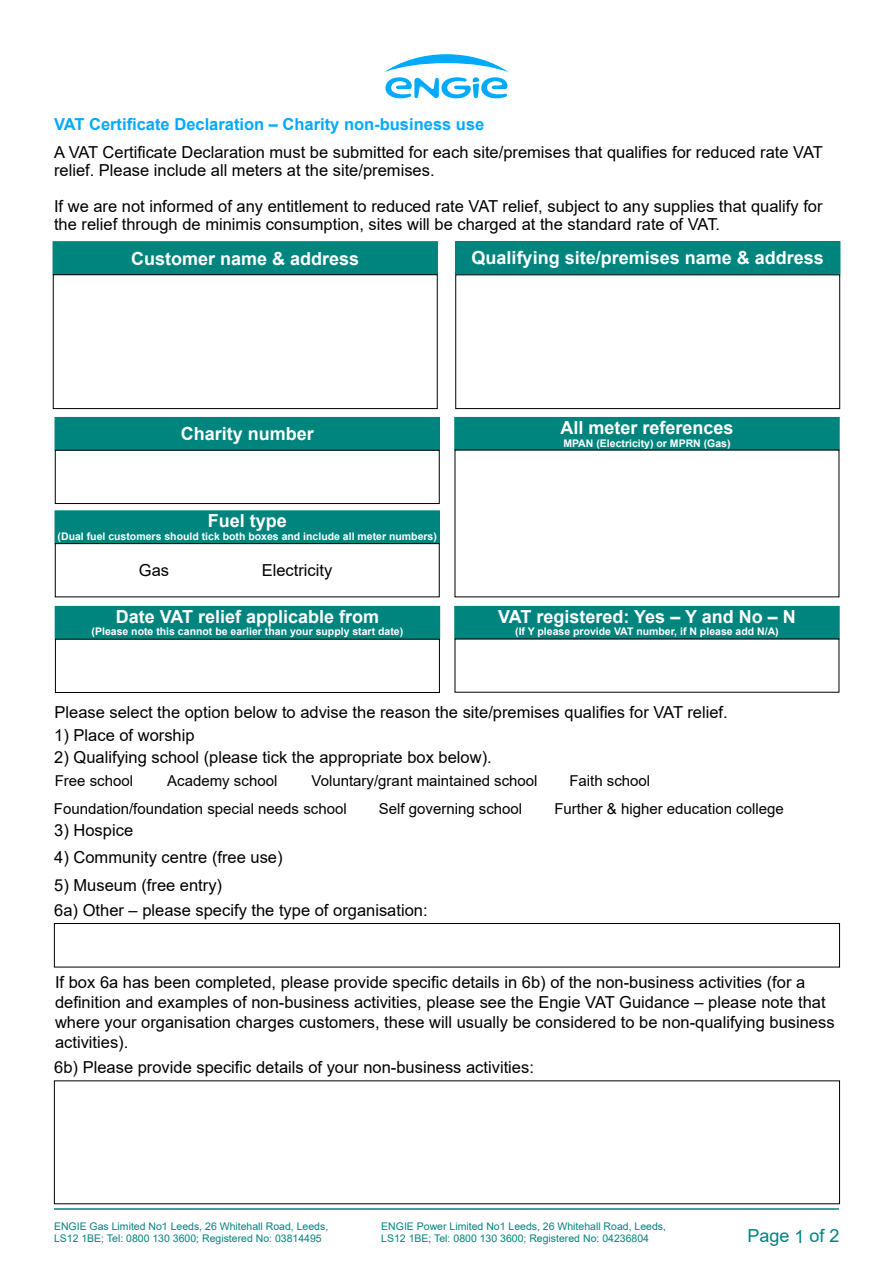
<style>
.page{position:relative;width:893px;height:1263px;background:#fff}
.page>*{position:absolute;margin:0;border:0;box-sizing:border-box;transform-origin:0 0}
.t1{font:700 18px "Arial";color:#fff}
.t2{font:18px "Arial";color:#00847e}
.t3{font:16.5px/19.8px "Arial";color:#000}
.t4{font:700 16.5px "Arial";color:#0af}
.t5{font:15px/27.6px "Arial";color:#000}
.t6{font:700 10.5px "Arial";color:#fff}
.t7{font:10.5px/12.6px "Arial";color:#00847e}
</style>
<div class="page">
<hr style="left:54px;top:1208px;width:785px;height:2px;background:#00847e">
<div style="left:54px;top:923px;width:786px;height:44px;border:1px solid #000"></div>
<svg style="left:384px;top:54px;width:125px;height:45px"></svg>
<div style="left:456px;top:242px;width:384px;height:32px;background:#00847e"></div>
<div style="left:455px;top:241px;width:385px;height:34px;border:2px solid #00847e"></div>
<div style="left:53px;top:242px;width:384px;height:32px;background:#00847e"></div>
<div style="left:53px;top:241px;width:385px;height:34px;border:2px solid #00847e"></div>
<div style="left:53px;top:274px;width:385px;height:135px;border:1px solid #000"></div>
<div style="left:455px;top:274px;width:385px;height:135px;border:1px solid #000"></div>
<div style="left:455px;top:418px;width:384px;height:32px;background:#00847e"></div>
<div style="left:454px;top:417px;width:386px;height:33px;border:2px solid #00847e"></div>
<div style="left:55px;top:418px;width:384px;height:32px;background:#00847e"></div>
<div style="left:55px;top:417px;width:385px;height:33px;border:2px solid #00847e"></div>
<div style="left:55px;top:450px;width:385px;height:54px;border:1px solid #000"></div>
<div style="left:55px;top:511px;width:384px;height:32px;background:#00847e"></div>
<div style="left:55px;top:510px;width:385px;height:34px;border:2px solid #00847e"></div>
<div style="left:55px;top:543px;width:385px;height:54px;border:1px solid #000"></div>
<div style="left:455px;top:607px;width:384px;height:31px;background:#00847e"></div>
<div style="left:454px;top:606px;width:386px;height:33px;border:2px solid #00847e"></div>
<div style="left:55px;top:607px;width:384px;height:31px;background:#00847e"></div>
<div style="left:55px;top:606px;width:385px;height:33px;border:2px solid #00847e"></div>
<div style="left:55px;top:639px;width:385px;height:54px;border:1px solid #000"></div>
<p class="t4" style="left:54px;top:112px;width:432px">VAT Certificate Declaration – Charity non-business use</p>
<p class="t3" style="left:54px;top:143px;width:770px;line-height:18px">A VAT Certificate Declaration must be submitted for each site/premises that qualifies for reduced rate VAT relief. Please include all meters at the site/premises.</p>
<p class="t3" style="left:54px;top:197px;width:770px;line-height:18px">If we are not informed of any entitlement to reduced rate VAT relief, subject to any supplies that qualify for the relief through de minimis consumption, sites will be charged at the standard rate of VAT.</p>
<p class="t1" style="left:131px;top:246px;width:230px">Customer name &amp; address</p>
<p class="t1" style="left:472px;top:245px;width:354px">Qualifying site/premises name &amp; address</p>
<p class="t1" style="left:560px;top:415px;width:175px">All meter references</p>
<p class="t1" style="left:181px;top:421px;width:135px">Charity number</p>
<p class="t6" style="left:563px;top:435px;width:169px">MPAN (Electricity) or MPRN (Gas)</p>
<p class="t1" style="left:208px;top:508px;width:81px">Fuel type</p>
<p class="t6" style="left:58px;top:529px;width:381px">(Dual fuel customers should tick both boxes and include all meter numbers)</p>
<p class="t3" style="left:139px;top:560px;width:32px">Gas</p>
<p class="t3" style="left:262px;top:560px;width:72px">Electricity</p>
<p class="t1" style="left:116px;top:604px;width:265px">Date VAT relief applicable from</p>
<p class="t6" style="left:92px;top:624px;width:313px">(Please note this cannot be earlier than your supply start date)</p>
<p class="t1" style="left:498px;top:604px;width:299px">VAT registered: Yes – Y and No – N</p>
<p class="t6" style="left:515px;top:624px;width:265px">(If Y please provide VAT number, if N please add N/A)</p>
<p class="t3" style="left:55px;top:702px;width:675px">Please select the option below to advise the reason the site/premises qualifies for VAT relief.</p>
<p class="t3" style="left:54px;top:725px;width:142px">1) Place of worship</p>
<p class="t3" style="left:54px;top:748px;width:439px">2) Qualifying school (please tick the appropriate box below).</p>
<p class="t5" style="left:55px;top:767px;width:80px">Free school</p>
<p class="t5" style="left:167px;top:767px;width:112px">Academy school</p>
<p class="t5" style="left:54px;top:767px;width:485px;text-indent:258px">Voluntary/grant maintained school<br>Foundation/foundation special needs school</p>
<p class="t3" style="left:54px;top:820px;width:80px">3) Hospice</p>
<p class="t3" style="left:54px;top:847px;width:230px">4) Community centre (free use)</p>
<p class="t3" style="left:54px;top:875px;width:169px">5) Museum (free entry)</p>
<p class="t5" style="left:569px;top:767px;width:82px">Faith school</p>
<p class="t5" style="left:379px;top:794px;width:145px">Self governing school</p>
<p class="t5" style="left:554px;top:794px;width:231px">Further &amp; higher education college</p>
<p class="t3" style="left:54px;top:900px;width:375px">6a) Other – please specify the type of organisation:</p>
<p class="t3" style="left:55px;top:972px;width:781px">If box 6a has been completed, please provide specific details in 6b) of the non-business activities (for a definition and examples of non-business activities, please see the Engie VAT Guidance – please note that where your organisation charges customers, these will usually be considered to be non-qualifying business activities).</p>
<p class="t3" style="left:54px;top:1057px;width:481px">6b) Please provide specific details of your non-business activities:</p>
<p class="t7" style="left:54px;top:1219px;width:276px">ENGIE Gas Limited No1 Leeds, 26 Whitehall Road, Leeds,<br>LS12 1BE; Tel: 0800 130 3600; Registered No: 03814495</p>
<p class="t7" style="left:381px;top:1220px;width:286px">ENGIE Power Limited No1 Leeds, 26 Whitehall Road, Leeds,<br>LS12 1BE; Tel: 0800 130 3600; Registered No: 04236804</p>
<p class="t2" style="left:747px;top:1223px;width:94px">Page of 2</p>
<p class="t2" style="left:794px;top:1224px;width:12px">1</p>
</div>
